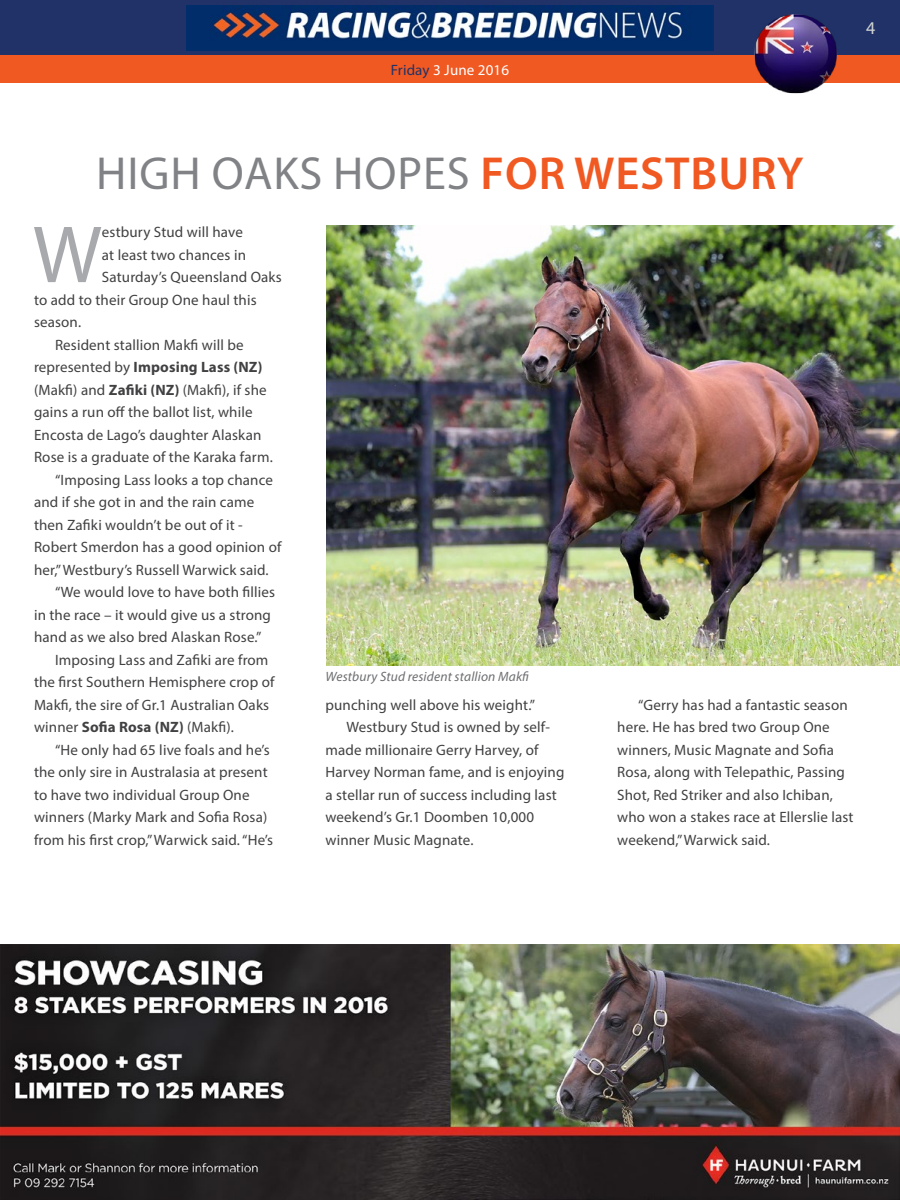
<style>
.page{position:relative;width:900px;height:1200px;background:#fff}
.page>*{position:absolute;margin:0;border:0;box-sizing:border-box;transform-origin:0 0}
.t1{font:81.75px "Myriad Pro";color:#a7a9ac}
.t2{font:46.5px "Myriad Pro";letter-spacing:.02em;color:#808285}
.t3{font:18px "Myriad Pro";color:#d1d4d4}
.t4{font:15px/22.5px "Myriad Pro";letter-spacing:.01em;color:#414042}
.t5{font:700 15px "Myriad Pro";letter-spacing:.01em;color:#414042}
.t6{font:15px "Myriad Pro";letter-spacing:.01em;color:#fff}
.t7{font:italic 13.5px "Myriad Pro";letter-spacing:.01em;color:#6d6e71}
.s1{color:#203267}
.s2{font-weight:600;color:#f15922}
.s3{font-weight:400}
.s4{font-weight:700}
</style>
<div class="page">
<div style="left:0;top:0;width:900px;height:64px;background:#203267"></div>
<div style="left:0;top:56px;width:900px;height:27px;background:#f15922"></div>
<img style="left:187px;top:5px;width:526px;height:46px">
<img style="left:752px;top:14px;width:88px;height:80px">
<img style="left:326px;top:226px;width:574px;height:439px">
<img style="left:1px;top:945px;width:899px;height:255px">
<p class="t6" style="left:391px;top:61px;width:120px"><span class="s1">Friday</span> 3 June 2016</p>
<p class="t3" style="left:866px;top:17px;width:11px">4</p>
<h2 class="t2" style="left:96px;top:145px;width:709px">High Oaks hopes <span class="s2">FOR WESTBURY</span></h2>
<h1 class="t1" style="left:33px;top:204px;width:71px">W</h1>
<p class="t4" style="left:102px;top:221px;width:142px">estbury Stud will have</p>
<p class="t4" style="left:102px;top:243px;width:146px">at least two chances in</p>
<p class="t4" style="left:102px;top:266px;width:181px">Saturday’s Queensland Oaks</p>
<p class="t4" style="left:34px;top:288px;width:224px">to add to their Group One haul this</p>
<p class="t4" style="left:34px;top:311px;width:49px">season.</p>
<p class="t4" style="left:55px;top:333px;width:190px">Resident stallion Makfi will be</p>
<p class="t5" style="left:34px;top:357px;width:230px"><span class="s3">represented by</span> Imposing Lass (NZ)</p>
<p class="t4" style="left:34px;top:378px;width:234px">(Makfi) and <span class="s4">Zafiki (NZ)</span> (Makfi), if she</p>
<p class="t4" style="left:34px;top:401px;width:220px">gains a run off the ballot list, while</p>
<p class="t4" style="left:34px;top:423px;width:229px">Encosta de Lago’s daughter Alaskan</p>
<p class="t4" style="left:34px;top:446px;width:240px">Rose is a graduate of the Karaka farm.</p>
<p class="t4" style="left:55px;top:468px;width:219px">“I mposing Lass looks a top chance</p>
<p class="t4" style="left:34px;top:491px;width:222px">and if she got in and the rain came</p>
<p class="t4" style="left:34px;top:513px;width:210px">then Zafiki wouldn’t be out of it -</p>
<p class="t4" style="left:34px;top:536px;width:249px">Robert Smerdon has a good opinion of</p>
<p class="t4" style="left:34px;top:558px;width:236px">her,” Westbury’s Russell Warwick said.</p>
<p class="t4" style="left:55px;top:581px;width:222px">“We would love to have both fillies</p>
<p class="t4" style="left:34px;top:603px;width:238px">in the race – it would give us a strong</p>
<p class="t4" style="left:34px;top:626px;width:229px">hand as we also bred Alaskan Rose.”</p>
<p class="t4" style="left:55px;top:648px;width:215px">I mposing Lass and Zafiki are from</p>
<p class="t4" style="left:34px;top:671px;width:242px">the first Southern Hemisphere crop of</p>
<p class="t4" style="left:34px;top:693px;width:237px">Makfi, the sire of Gr.1 Australian Oaks</p>
<p class="t4" style="left:34px;top:716px;width:201px">winner <span class="s4">Sofia Rosa (NZ)</span> (Makfi).</p>
<p class="t4" style="left:55px;top:738px;width:216px">“He only had 65 live foals and he’s</p>
<p class="t4" style="left:34px;top:761px;width:235px">the only sire in Australasia at present</p>
<p class="t4" style="left:34px;top:783px;width:217px">to have two individual Group One</p>
<p class="t4" style="left:34px;top:806px;width:235px">winners (Marky Mark and Sofia Rosa)</p>
<p class="t4" style="left:34px;top:828px;width:241px">from his first crop,” Warwick said. “He’s</p>
<p class="t7" style="left:326px;top:668px;width:205px">Westbury Stud resident stallion Makfi</p>
<p class="t4" style="left:326px;top:693px;width:211px">punching well above his weight.”</p>
<p class="t4" style="left:347px;top:716px;width:205px">Westbury Stud is owned by self-</p>
<p class="t4" style="left:326px;top:738px;width:215px">made millionaire Gerry Harvey, of</p>
<p class="t4" style="left:326px;top:761px;width:240px">Harvey Norman fame, and is enjoying</p>
<p class="t4" style="left:326px;top:783px;width:233px">a stellar run of success including last</p>
<p class="t4" style="left:326px;top:806px;width:210px">weekend’s Gr.1 Doomben 10,000</p>
<p class="t4" style="left:326px;top:828px;width:150px">winner Music Magnate.</p>
<p class="t4" style="left:617px;top:693px;width:238px;text-indent:21px">“Gerry has had a fantastic season here. He has bred two Group One winners, Music Magnate and Sofia Rosa, along with Telepathic, Passing Shot, Red Striker and also Ichiban, who won a stakes race at Ellerslie last weekend,” Warwick said.</p>
</div>
